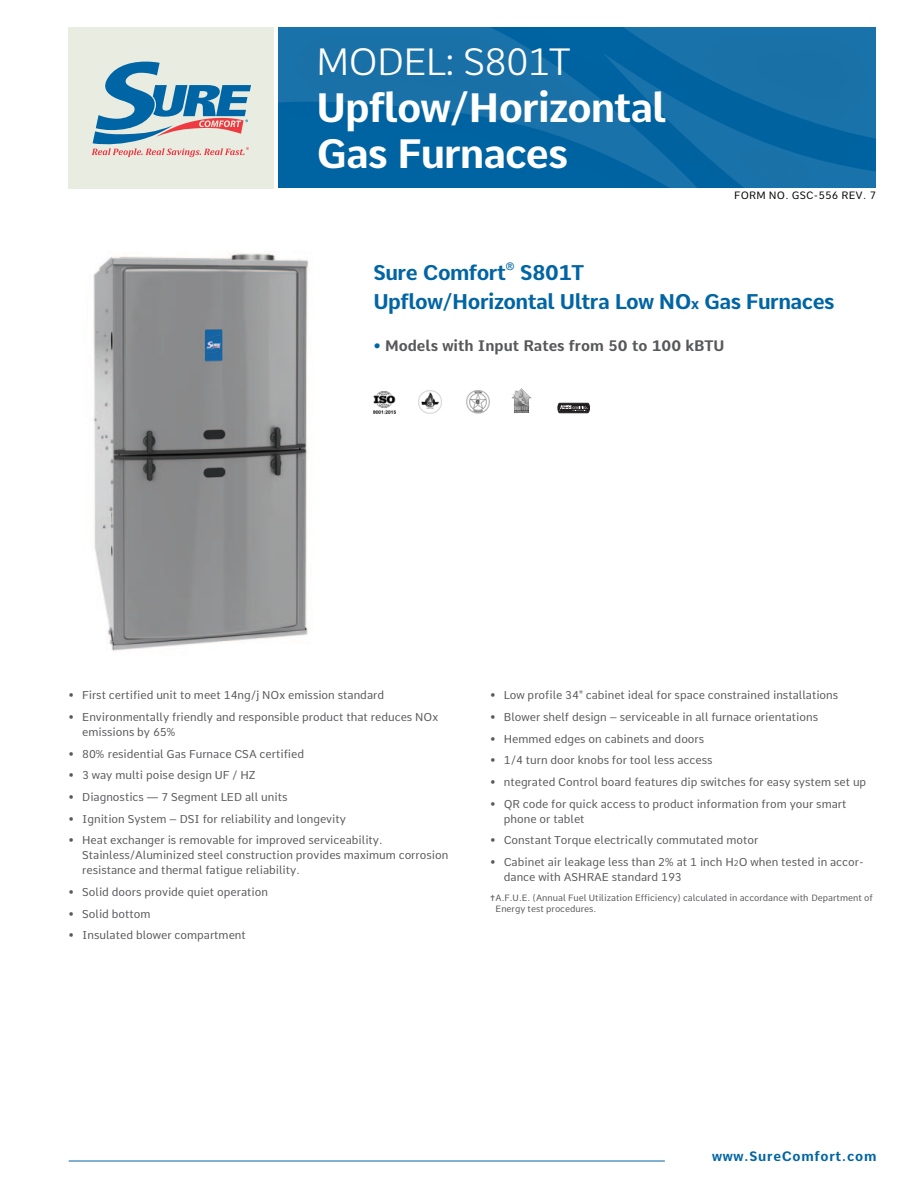
<style>
.page{position:relative;width:918px;height:1188px;background:#fff}
.page>*{position:absolute;margin:0;border:0;box-sizing:border-box;transform-origin:0 0}
.t1{font:700 40.35px/46.3px "Comme";letter-spacing:-.025em;color:#fff}
.t2{font:300 37.35px "Comme";letter-spacing:-.025em;color:#fff}
.t3{font:700 20.85px/28.3px "Comme";letter-spacing:-.025em;color:#0065a4}
.t4{font:700 15px "Comme";color:#57585a}
.t5{font:700 13.5px "Comme";letter-spacing:.05em;color:#0065a4}
.t6{font:11.25px/15px "Comme";color:#57585a}
.t7{font:10.5px "Comme";letter-spacing:.025em;color:#080505}
.t8{font:700 10.5px "Comme";color:#0065a4}
.t9{font:9px/10.5px "Comme";color:#57585a}
.s1{font-size:15px}
.s2{color:#0065a4}
.s3{font-size:8.1px}
</style>
<div class="page">
<hr style="left:69px;top:1161px;width:596px;height:1px;background:#0065a4">
<div style="left:69px;top:27px;width:205px;height:162px;background:#e9ece1"></div>
<svg style="left:92px;top:61px;width:159px;height:96px"></svg>
<svg style="left:278px;top:28px;width:316px;height:160px;background:#0c6aa4"></svg>
<svg style="left:594px;top:28px;width:282px;height:160px;background:#0f6ca5"></svg>
<img style="left:419px;top:391px;width:22px;height:22px">
<img style="left:467px;top:391px;width:23px;height:22px">
<svg style="left:557px;top:403px;width:33px;height:10px"></svg>
<img style="left:511px;top:388px;width:21px;height:25px">
<img style="left:93px;top:253px;width:216px;height:399px">
<img style="left:373px;top:391px;width:22px;height:22px">
<p class="t2" style="left:317px;top:41px;width:255px">MODEL: S801T</p>
<p class="t1" style="left:317px;top:85px;width:351px">Upflow/Horizontal<br>Gas Furnaces</p>
<p class="t7" style="left:734px;top:191px;width:143px">FORM NO. GSC-556 REV. 7</p>
<p class="t3" style="left:373px;top:259px;width:134px">Sure Comfort</p>
<p class="t8" style="left:505px;top:260px;width:11px">®</p>
<p class="t3" style="left:373px;top:259px;width:462px;text-indent:147px">S801T<br>Upflow/Horizontal Ultra Low NO<span class="s1">x</span> Gas Furnaces</p>
<p class="t4" style="left:374px;top:337px;width:352px"><span class="s2">•</span> Models with Input Rates from 50 to 100 kBTU</p>
<p class="t6" style="left:69px;top:689px;width:317px">• First certified unit to meet 14ng/j NOx emission standard</p>
<p class="t6" style="left:82px;top:711px;width:358px;text-indent:-13px">• Environmentally friendly and responsible product that reduces NOx emissions by 65%</p>
<p class="t6" style="left:69px;top:747px;width:237px">• 80% residential Gas Furnace CSA certified</p>
<p class="t6" style="left:69px;top:769px;width:188px">• 3 way multi poise design UF / HZ</p>
<p class="t6" style="left:69px;top:791px;width:220px">• Diagnostics — 7 Segment LED all units</p>
<p class="t6" style="left:69px;top:812px;width:279px">• Ignition System – DSI for reliability and longevity</p>
<p class="t6" style="left:82px;top:834px;width:368px;text-indent:-13px">• Heat exchanger is removable for improved serviceability.<br>Stainless/Aluminized steel construction provides maximum corrosion resistance and thermal fatigue reliability.</p>
<p class="t6" style="left:69px;top:885px;width:201px">• Solid doors provide quiet operation</p>
<p class="t6" style="left:69px;top:907px;width:83px">• Solid bottom</p>
<p class="t6" style="left:69px;top:929px;width:179px">• Insulated blower compartment</p>
<p class="t6" style="left:490px;top:689px;width:349px">• Low profile 34" cabinet ideal for space constrained installations</p>
<p class="t6" style="left:490px;top:711px;width:329px">• Blower shelf design – serviceable in all furnace orientations</p>
<p class="t6" style="left:490px;top:732px;width:215px">• Hemmed edges on cabinets and doors</p>
<p class="t6" style="left:490px;top:754px;width:224px">• 1/4 turn door knobs for tool less access</p>
<p class="t6" style="left:490px;top:776px;width:377px">• ntegrated Control board features dip switches for easy system set up</p>
<p class="t6" style="left:504px;top:797px;width:344px;text-indent:-13px">• QR code for quick access to product information from your smart phone or tablet</p>
<p class="t6" style="left:490px;top:834px;width:270px">• Constant Torque electrically commutated motor</p>
<p class="t6" style="left:504px;top:856px;width:362px;text-indent:-13px">• Cabinet air leakage less than 2% at 1 inch H<span class="s3">2</span>O when tested in accor&shy;dance with ASHRAE standard 193</p>
<p class="t9" style="left:496px;top:894px;width:379px">A.F.U.E. (Annual Fuel Utilization Efficiency) calculated in accordance with Department of<br>Energy test procedures.</p>
<p class="t5" style="left:712px;top:1148px;width:166px">www.SureComfort.com</p>
</div>
